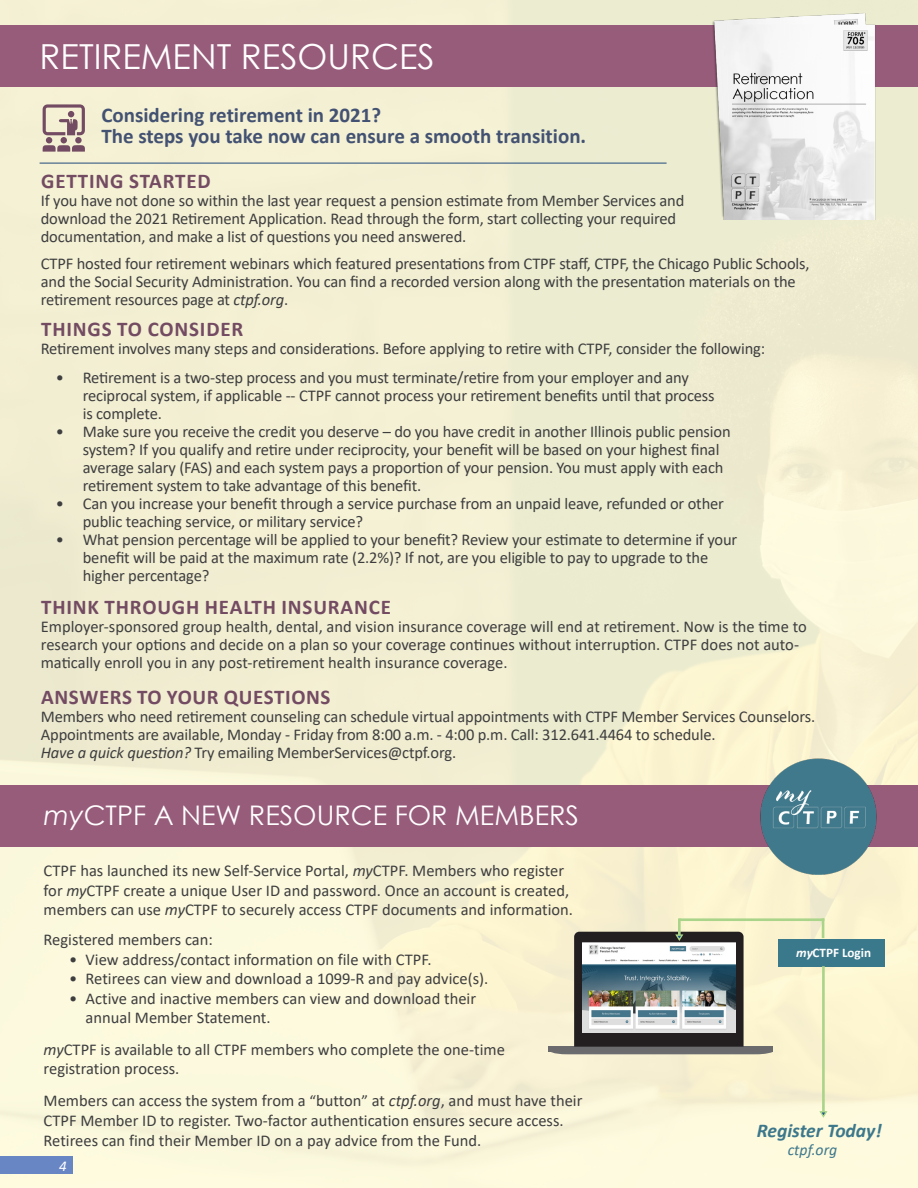
<style>
.page{position:relative;width:918px;height:1188px;background:#f4f0d3}
.page>*{position:absolute;margin:0;border:0;box-sizing:border-box;transform-origin:0 0}
.head_2{font:34.5px "Century Gothic";color:#fff}
.head_2-2{font:27px "Century Gothic";color:#fff}
.t1{font:700 21px "Calibri";letter-spacing:.04em;color:#734b62}
.body{font:700 21px "Calibri";color:#435272}
.body-2{font:italic 700 19.5px "Calibri";color:#3c778b}
.body-3{font:16.5px/18px "Calibri";letter-spacing:-.01em;color:#3e3e3f}
.body-4{font:italic 15.75px "Calibri";color:#3e778b}
.t2{font:italic 15px "Calibri";color:#fff}
.t3{font:700 13.05px "Calibri";color:#fff}
.s1{font-style:italic}
.s2{font-size:15.75px}
</style>
<div class="page">
<div style="left:0;top:785px;width:918px;height:61px;background:#985c7b"></div>
<div style="left:0;top:25px;width:918px;height:61px;background:#985c7b"></div>
<hr style="left:40px;top:163px;width:627px;height:1px;background:#21497c">
<img style="left:711px;top:12px;width:164px;height:208px">
<svg style="left:43px;top:104px;width:42px;height:48px"></svg>
<div style="left:778px;top:939px;width:107px;height:27px;background:#3a788b"></div>
<div style="left:679px;top:918px;width:145px;height:3px;border:1px solid #aad489"></div>
<svg style="left:549px;top:932px;width:224px;height:122px"></svg>
<hr style="left:678px;top:918px;width:3px;height:17px;background:#aad489">
<hr style="left:822px;top:918px;width:2px;height:20px;background:#aad489">
<img style="left:760px;top:758px;width:116px;height:117px">
<svg style="left:818px;top:1111px;width:11px;height:7px"></svg>
<hr style="left:822px;top:966px;width:3px;height:146px;background:#aad489">
<div style="left:0;top:1156px;width:73px;height:18px;background:#6986c4"></div>
<p class="head_2" style="left:40px;top:32px;width:397px">RETIREMENT RESOURCES</p>
<p class="body" style="left:101px;top:100px;width:281px">Considering retirement in 2021?</p>
<p class="body" style="left:101px;top:121px;width:486px">The steps you take now can ensure a smooth transition.</p>
<p class="t1" style="left:41px;top:166px;width:171px">GETTING STARTED</p>
<p class="body-3" style="left:41px;top:191px;width:645px">If you have not done so within the last year request a pension estimate from Member Services and download the 2021 Retirement Application. Read through the form, start collecting your required documentation, and make a list of questions you need answered.</p>
<p class="body-3" style="left:41px;top:254px;width:770px">CTPF hosted four retirement webinars which featured presentations from CTPF staff, CTPF, the Chicago Public Schools, and the Social Security Administration. You can find a recorded version along with the presentation materials on the retirement resources page at <span class="s1">ctpf.org</span>.</p>
<p class="t1" style="left:41px;top:315px;width:204px">THINGS TO CONSIDER</p>
<p class="body-3" style="left:41px;top:340px;width:726px">Retirement involves many steps and considerations. Before applying to retire with CTPF, consider the following:</p>
<p class="body-3" style="left:83px;top:368px;width:633px;text-indent:-27px">• Retirement is a two-step process and you must terminate/retire from your employer and any reciprocal system, if applicable -- CTPF cannot process your retirement benefits until that process is complete.</p>
<p class="body-3" style="left:83px;top:422px;width:649px;text-indent:-27px">• Make sure you receive the credit you deserve – do you have credit in another Illinois public pension system? If you qualify and retire under reciprocity, your benefit will be based on your highest final average salary (FAS) and each system pays a proportion of your pension. You must apply with each retirement system to take advantage of this benefit.</p>
<p class="body-3" style="left:83px;top:494px;width:643px;text-indent:-27px">• Can you increase your benefit through a service purchase from an unpaid leave, refunded or other public teaching service, or military service?</p>
<p class="body-3" style="left:83px;top:530px;width:656px;text-indent:-27px">• What pension percentage will be applied to your benefit? Review your estimate to determine if your benefit will be paid at the maximum rate (2.2%)? If not, are you eligible to pay to upgrade to the higher percentage?</p>
<p class="t1" style="left:41px;top:592px;width:351px">THINK THROUGH HEALTH INSURANCE</p>
<p class="body-3" style="left:41px;top:617px;width:768px">Employer-sponsored group health, dental, and vision insurance coverage will end at retirement. Now is the time to research your options and decide on a plan so your coverage continues without interruption. CTPF does not auto&shy;matically enroll you in any post-retirement health insurance coverage.</p>
<p class="t1" style="left:41px;top:682px;width:291px">ANSWERS TO YOUR QUESTIONS</p>
<p class="body-3" style="left:41px;top:707px;width:776px">Members who need retirement counseling can schedule virtual appointments with CTPF Member Services Counselors.<br>Appointments are available, Monday - Friday from 8:00 a.m. - 4:00 p.m. Call: 312.641.4464 to schedule.</p>
<p class="body-3" style="left:41px;top:743px;width:417px"><span class="s1">Have a quick question?</span> Try emailing MemberServices@ctpf.org.</p>
<p class="head_2-2" style="left:44px;top:796px;width:537px"><span class="s1">my</span>CTPF A NEW RESOURCE FOR MEMBERS</p>
<p class="body-3" style="left:44px;top:861px;width:531px;line-height:19.5px">CTPF has launched its new Self-Service Portal, <span class="s1">my</span>CTPF. Members who register for <span class="s1">my</span>CTPF create a unique User ID and password. Once an account is created, members can use <span class="s1">my</span>CTPF to securely access CTPF documents and information.</p>
<p class="body-3" style="left:44px;top:930px;width:171px">Registered members can:</p>
<p class="body-3" style="left:69px;top:950px;width:364px">• View address/contact information on file with CTPF.</p>
<p class="body-3" style="left:69px;top:969px;width:421px">• Retirees can view and download a 1099-R and pay advice(s).</p>
<p class="body-3" style="left:86px;top:988px;width:392px;line-height:19.5px;text-indent:-16px">• Active and inactive members can view and download their annual Member Statement.</p>
<p class="body-3" style="left:44px;top:1040px;width:463px"><span class="s1">my</span>CTPF is available to all CTPF members who complete the one-time</p>
<p class="body-3" style="left:44px;top:1059px;width:137px">registration process.</p>
<p class="body-3" style="left:44px;top:1090px;width:540px;line-height:19.8px">Members can access the system from a <span class="s2">“</span>button<span class="s2">”</span> at <span class="s1">ctpf.org</span>, and must have their<br>CTPF Member ID to register. Two-factor authentication ensures secure access.<br>Retirees can find their Member ID on a pay advice from the Fund.</p>
<p class="t2" style="left:59px;top:1156px;width:9px">4</p>
<p class="t3" style="left:796px;top:943px;width:77px"><span class="s1">my</span>CTPF Login</p>
<p class="body-2" style="left:757px;top:1117px;width:126px">Register Today!</p>
<p class="body-4" style="left:788px;top:1139px;width:51px">ctpf.org</p>
</div>
